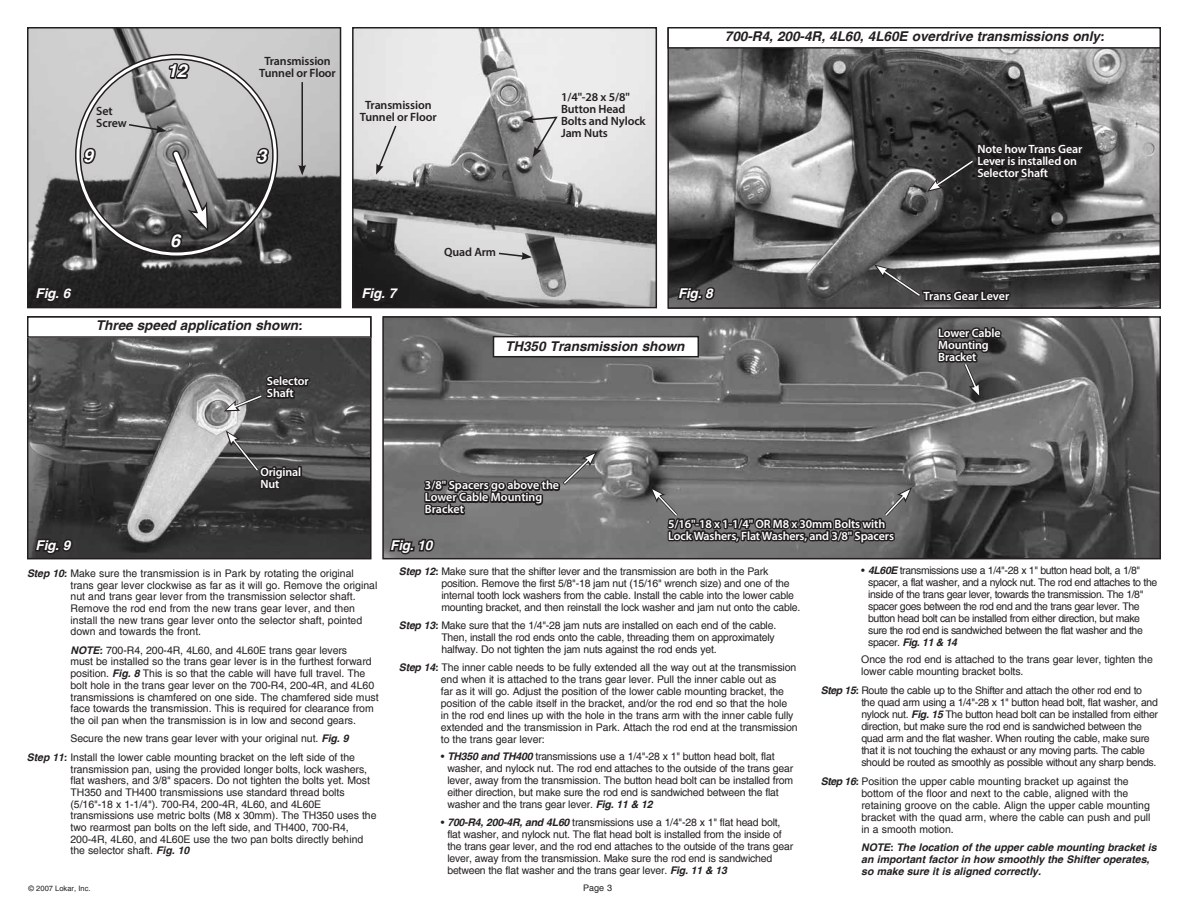
<style>
.page{position:relative;width:1188px;height:918px;background:#fff}
.page>*{position:absolute;margin:0;border:0;box-sizing:border-box;transform-origin:0 0}
.t1{font:italic 700 18px "Helvetica";color:#fff}
.t2{font:italic 700 13.5px "Helvetica";color:#231f20}
.t3{font:italic 700 13.5px "Helvetica";letter-spacing:-.015em;color:#fff}
.t4{font:600 12px/12px "Myriad Pro";letter-spacing:-.01em;color:#fff}
.t5{font:600 12px/12px "Myriad Pro";letter-spacing:-.01em;color:#231f20}
.t6{font:10.5px/12px "Helvetica";letter-spacing:-.01em;color:#231f20}
.t7{font:10.5px/12px "Helvetica";letter-spacing:-.03em;color:#231f20}
.t8{font:10.5px/11.9px "Helvetica";letter-spacing:-.04em;color:#231f20}
.t9{font:italic 700 10.5px/12px "Helvetica";color:#231f20}
.t10{font:9px "Helvetica";color:#231f20}
.t11{font:7.5px "Helvetica";color:#231f20}
.s1{font-weight:700;font-style:italic}
</style>
<div class="page">
<img style="left:30px;top:30px;width:308px;height:275px">
<div style="left:27px;top:27px;width:314px;height:281px;border:2px solid #231f20"></div>
<img style="left:670px;top:49px;width:488px;height:257px">
<img style="left:385px;top:319px;width:773px;height:237px">
<div style="left:382px;top:316px;width:779px;height:243px;border:2px solid #231f20"></div>
<img style="left:30px;top:338px;width:339px;height:218px">
<div style="left:27px;top:316px;width:345px;height:243px;border:2px solid #231f20"></div>
<img style="left:355px;top:30px;width:299px;height:275px">
<div style="left:352px;top:27px;width:305px;height:281px;border:2px solid #231f20"></div>
<svg style="left:33px;top:285px;width:41px;height:20px"></svg>
<svg style="left:359px;top:285px;width:44px;height:20px"></svg>
<svg style="left:675px;top:285px;width:41px;height:20px"></svg>
<svg style="left:33px;top:536px;width:42px;height:21px"></svg>
<div style="left:298px;top:466px;width:4px;height:11px;border:3px solid #231f20"></div>
<svg style="left:255px;top:145px;width:15px;height:21px"></svg>
<svg style="left:81px;top:146px;width:17px;height:20px"></svg>
<svg style="left:167px;top:61px;width:25px;height:20px"></svg>
<svg style="left:166px;top:144px;width:46px;height:106px"></svg>
<svg style="left:127px;top:123px;width:40px;height:10px"></svg>
<svg style="left:523px;top:116px;width:36px;height:41px"></svg>
<svg style="left:497px;top:252px;width:35px;height:8px"></svg>
<svg style="left:376px;top:124px;width:22px;height:51px"></svg>
<hr style="left:301px;top:82px;width:2px;height:85px;background:#231f20">
<svg style="left:298px;top:165px;width:8px;height:11px"></svg>
<div style="left:667px;top:27px;width:494px;height:22px;border:2px solid #231f20"></div>
<div style="left:494px;top:337px;width:204px;height:20px;background:#fff"></div>
<div style="left:493px;top:336px;width:206px;height:21px;border:2px solid #231f20"></div>
<svg style="left:927px;top:111px;width:158px;height:81px"></svg>
<div style="left:27px;top:316px;width:345px;height:22px;border:2px solid #231f20"></div>
<svg style="left:226px;top:431px;width:75px;height:70px"></svg>
<svg style="left:224px;top:356px;width:87px;height:55px"></svg>
<svg style="left:874px;top:258px;width:138px;height:140px"></svg>
<svg style="left:650px;top:478px;width:262px;height:82px"></svg>
<svg style="left:388px;top:448px;width:209px;height:109px"></svg>
<p class="t5" style="left:96px;top:105px;width:32px">Set<br>Screw</p>
<h1 class="t1" style="left:167px;top:61px;width:21px">12</h1>
<p class="t5" style="left:259px;top:54px;width:78px;text-align:center">Transmission<br>Tunnel or Floor</p>
<h1 class="t1" style="left:83px;top:145px;width:12px">9</h1>
<h1 class="t1" style="left:256px;top:145px;width:12px">3</h1>
<p class="t5" style="left:360px;top:99px;width:78px;text-align:center">Transmission<br>Tunnel or Floor</p>
<p class="t5" style="left:561px;top:90px;width:86px">1/4"-28 x 5/8"<br>Button Head<br>Bolts and Nylock<br>Jam Nuts</p>
<p class="t2" style="left:725px;top:29px;width:381px">700-R4, 200-4R, 4L60, 4L60E overdrive transmissions only:</p>
<p class="t4" style="left:977px;top:143px;width:106px">Note how Trans Gear<br>Lever is installed on<br>Selector Shaft</p>
<h1 class="t1" style="left:170px;top:230px;width:12px">6</h1>
<p class="t5" style="left:444px;top:246px;width:54px">Quad Arm</p>
<p class="t3" style="left:36px;top:286px;width:36px">Fig. 6</p>
<p class="t3" style="left:362px;top:286px;width:36px">Fig. 7</p>
<p class="t3" style="left:678px;top:286px;width:36px">Fig. 8</p>
<p class="t2" style="left:96px;top:318px;width:208px">Three speed application shown:</p>
<p class="t4" style="left:267px;top:375px;width:43px">Selector<br>Shaft</p>
<p class="t2" style="left:505px;top:339px;width:181px">TH350 Transmission shown</p>
<p class="t4" style="left:924px;top:289px;width:87px">Trans Gear Lever</p>
<p class="t4" style="left:938px;top:327px;width:64px">Lower Cable<br>Mounting<br>Bracket</p>
<p class="t4" style="left:260px;top:465px;width:42px">Original<br>Nut</p>
<p class="t4" style="left:425px;top:479px;width:136px">3/8" Spacers go above the<br>Lower Cable Mounting<br>Bracket</p>
<p class="t3" style="left:36px;top:537px;width:36px">Fig. 9</p>
<p class="t3" style="left:390px;top:537px;width:43px">Fig. 10</p>
<p class="t4" style="left:668px;top:517px;width:227px">5/16"-18 x 1-1/4" OR M8 x 30mm Bolts with<br>Lock Washers, Flat Washers, and 3/8" Spacers</p>
<p class="t6" style="left:71px;top:567px;width:308px;text-indent:-44px"><span class="s1">Step 10:</span> Make sure the transmission is in Park by rotating the original trans gear lever clockwise as far as it will go. Remove the original nut and trans gear lever from the transmission selector shaft.<br>Remove the rod end from the new trans gear lever, and then install the new trans gear lever onto the selector shaft, pointed down and towards the front.</p>
<p class="t6" style="left:71px;top:644px;width:310px"><span class="s1">NOTE:</span> 700-R4, 200-4R, 4L60, and 4L60E trans gear levers<br>must be installed so the trans gear lever is in the furthest forward position. <span class="s1">Fig. 8</span> This is so that the cable will have full travel. The bolt hole in the trans gear lever on the 700-R4, 200-4R, and 4L60 transmissions is chamfered on one side. The chamfered side must face towards the transmission. This is required for clearance from the oil pan when the transmission is in low and second gears.</p>
<p class="t6" style="left:27px;top:730px;width:330px;line-height:18.5px;text-indent:44px">Secure the new trans gear lever with your original nut. <span class="s1">Fig. 9<br>Step 11:</span> Install the lower cable mounting bracket on the left side of the</p>
<p class="t6" style="left:71px;top:763px;width:308px">transmission pan, using the provided longer bolts, lock washers, flat washers, and 3/8" spacers. Do not tighten the bolts yet. Most TH350 and TH400 transmissions use standard thread bolts (5/16"-18 x 1-1/4"). 700-R4, 200-4R, 4L60, and 4L60E transmissions use metric bolts (M8 x 30mm). The TH350 uses the two rearmost pan bolts on the left side, and TH400, 700-R4, 200-4R, 4L60, and 4L60E use the two pan bolts directly behind the selector shaft. <span class="s1">Fig. 10</span></p>
<p class="t11" style="left:29px;top:884px;width:64px">© 2007 Lokar, Inc.</p>
<p class="t6" style="left:441px;top:565px;width:361px;text-indent:-42px"><span class="s1">Step 12:</span> Make sure that the shifter lever and the transmission are both in the Park position. Remove the first 5/8"-18 jam nut (15/16" wrench size) and one of the internal tooth lock washers from the cable. Install the cable into the lower cable mounting bracket, and then reinstall the lock washer and jam nut onto the cable.</p>
<p class="t6" style="left:441px;top:620px;width:336px;text-indent:-42px"><span class="s1">Step 13:</span> Make sure that the 1/4"-28 jam nuts are installed on each end of the cable.<br>Then, install the rod ends onto the cable, threading them on approximately halfway. Do not tighten the jam nuts against the rod ends yet.</p>
<p class="t6" style="left:441px;top:661px;width:358px;text-indent:-42px"><span class="s1">Step 14:</span> The inner cable needs to be fully extended all the way out at the transmission end when it is attached to the trans gear lever. Pull the inner cable out as<br>far as it will go. Adjust the position of the lower cable mounting bracket, the position of the cable itself in the bracket, and/or the rod end so that the hole in the rod end lines up with the hole in the trans arm with the inner cable fully extended and the transmission in Park. Attach the rod end at the transmission to the trans gear lever:</p>
<p class="t6" style="left:447px;top:751px;width:347px;text-indent:-6px">• <span class="s1">TH350 and TH400</span> transmissions use a 1/4"-28 x 1" button head bolt, flat washer, and nylock nut. The rod end attaches to the outside of the trans gear lever, away from the transmission. The button head bolt can be installed from either direction, but make sure the rod end is sandwiched between the flat washer and the trans gear lever. <span class="s1">Fig. 11 &amp; 12</span></p>
<p class="t6" style="left:447px;top:816px;width:347px;text-indent:-6px">• <span class="s1">700-R4, 200-4R, and 4L60</span> transmissions use a 1/4"-28 x 1" flat head bolt, flat washer, and nylock nut. The flat head bolt is installed from the inside of the trans gear lever, and the rod end attaches to the outside of the trans gear lever, away from the transmission. Make sure the rod end is sandwiched between the flat washer and the trans gear lever. <span class="s1">Fig. 11 &amp; 13</span></p>
<p class="t10" style="left:583px;top:883px;width:30px">Page 3</p>
<p class="t8" style="left:868px;top:565px;width:291px;text-indent:-7px">• <span class="s1">4L60E</span> transmissions use a 1/4"-28 x 1" button head bolt, a 1/8" spacer, a flat washer, and a nylock nut. The rod end attaches to the inside of the trans gear lever, towards the transmission. The 1/8" spacer goes between the rod end and the trans gear lever. The button head bolt can be installed from either direction, but make sure the rod end is sandwiched between the flat washer and the spacer. <span class="s1">Fig. 11 &amp; 14</span></p>
<p class="t6" style="left:861px;top:653px;width:293px">Once the rod end is attached to the trans gear lever, tighten the lower cable mounting bracket bolts.</p>
<p class="t7" style="left:861px;top:684px;width:298px;text-indent:-41px"><span class="s1">Step 15:</span> Route the cable up to the Shifter and attach the other rod end to the quad arm using a 1/4"-28 x 1" button head bolt, flat washer, and nylock nut. <span class="s1">Fig. 15</span> The button head bolt can be installed from either direction, but make sure the rod end is sandwiched between the quad arm and the flat washer. When routing the cable, make sure that it is not touching the exhaust or any moving parts. The cable should be routed as smoothly as possible without any sharp bends.</p>
<p class="t6" style="left:861px;top:775px;width:291px;text-indent:-41px"><span class="s1">Step 16:</span> Position the upper cable mounting bracket up against the bottom of the floor and next to the cable, aligned with the retaining groove on the cable. Align the upper cable mounting bracket with the quad arm, where the cable can push and pull in a smooth motion.</p>
<p class="t9" style="left:861px;top:842px;width:297px">NOTE: The location of the upper cable mounting bracket is an important factor in how smoothly the Shifter operates, so make sure it is aligned correctly.</p>
</div>
